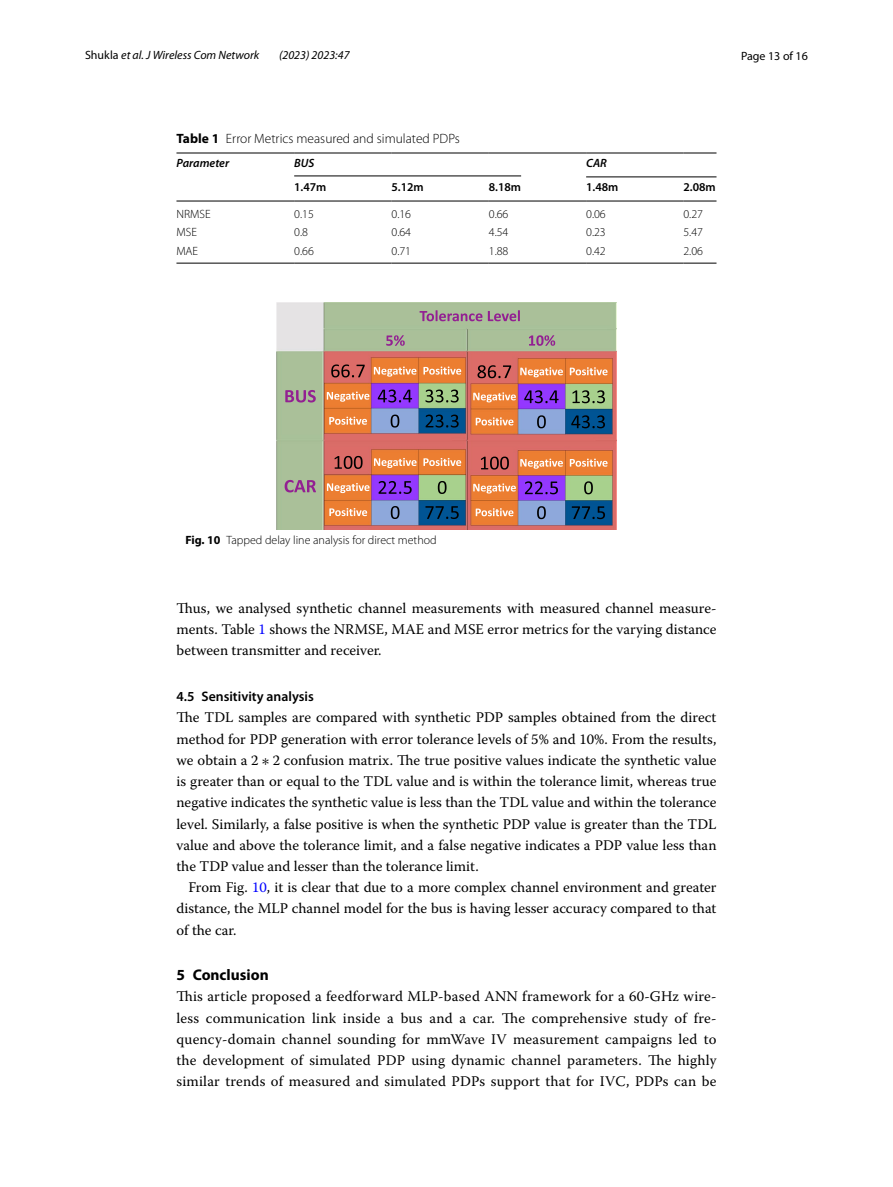
<style>
.page{position:relative;width:893px;height:1187px;background:#fff}
.page>*{position:absolute;margin:0;border:0;box-sizing:border-box;transform-origin:0 0}
.t1{font:700 15.45px "Myriad Pro";color:#000}
.t2{font:14.7px/21.3px "Warnock Pro";color:#000;text-align:justify}
.t3{font:600 13.8px "Myriad Pro";color:#000}
.t4{font:300 13.5px "Myriad Pro";color:#000}
.t5{font:300 12px "Myriad Pro";color:#000}
.t6{font:italic 12px "Myriad Pro";color:#000}
.t7{font:600 12px "Myriad Pro";color:#000}
.t8{font:italic 600 12px "Myriad Pro";color:#000}
.t9{font:12px "Myriad Pro";color:#000}
.s1{font-style:normal}
.s2{font-weight:700}
.s3{color:#00f}
.s4{font-family:"Warnock Pro Regular 3"}
.s5{font-family:"MTSYN4"}
</style>
<div class="page">
<hr style="left:176px;top:153px;width:118px;height:1px;background:#000">
<hr style="left:176px;top:201px;width:118px;height:1px;background:#000">
<hr style="left:294px;top:153px;width:97px;height:1px;background:#000">
<hr style="left:391px;top:153px;width:98px;height:1px;background:#000">
<hr style="left:489px;top:153px;width:97px;height:1px;background:#000">
<hr style="left:586px;top:153px;width:97px;height:1px;background:#000">
<hr style="left:683px;top:153px;width:33px;height:1px;background:#000">
<hr style="left:294px;top:201px;width:97px;height:1px;background:#000">
<hr style="left:391px;top:201px;width:98px;height:1px;background:#000">
<hr style="left:489px;top:201px;width:97px;height:1px;background:#000">
<hr style="left:586px;top:201px;width:97px;height:1px;background:#000">
<hr style="left:683px;top:201px;width:33px;height:1px;background:#000">
<hr style="left:176px;top:263px;width:118px;height:1px;background:#000">
<hr style="left:294px;top:263px;width:97px;height:1px;background:#000">
<hr style="left:391px;top:263px;width:98px;height:1px;background:#000">
<hr style="left:489px;top:263px;width:97px;height:1px;background:#000">
<hr style="left:586px;top:263px;width:97px;height:1px;background:#000">
<hr style="left:683px;top:263px;width:33px;height:1px;background:#000">
<hr style="left:294px;top:176px;width:227px;height:1px;background:#000">
<hr style="left:586px;top:177px;width:130px;height:1px;background:#000">
<img style="left:276px;top:302px;width:341px;height:227px">
<svg style="left:420px;top:310px;width:100px;height:11px"></svg>
<svg style="left:386px;top:335px;width:19px;height:11px"></svg>
<svg style="left:529px;top:335px;width:26px;height:11px"></svg>
<svg style="left:285px;top:390px;width:31px;height:12px"></svg>
<svg style="left:285px;top:480px;width:31px;height:12px"></svg>
<svg style="left:331px;top:364px;width:34px;height:13px"></svg>
<svg style="left:374px;top:366px;width:42px;height:10px"></svg>
<svg style="left:423px;top:366px;width:38px;height:8px"></svg>
<svg style="left:327px;top:391px;width:42px;height:10px"></svg>
<svg style="left:378px;top:389px;width:34px;height:13px"></svg>
<svg style="left:425px;top:389px;width:34px;height:13px"></svg>
<svg style="left:329px;top:416px;width:38px;height:9px"></svg>
<svg style="left:391px;top:414px;width:8px;height:13px"></svg>
<svg style="left:426px;top:414px;width:33px;height:13px"></svg>
<svg style="left:335px;top:456px;width:28px;height:13px"></svg>
<svg style="left:374px;top:458px;width:43px;height:10px"></svg>
<svg style="left:423px;top:458px;width:38px;height:8px"></svg>
<svg style="left:327px;top:483px;width:43px;height:10px"></svg>
<svg style="left:379px;top:481px;width:33px;height:13px"></svg>
<svg style="left:438px;top:481px;width:9px;height:13px"></svg>
<svg style="left:329px;top:508px;width:38px;height:8px"></svg>
<svg style="left:391px;top:506px;width:8px;height:13px"></svg>
<svg style="left:425px;top:506px;width:34px;height:13px"></svg>
<svg style="left:481px;top:456px;width:28px;height:13px"></svg>
<svg style="left:520px;top:458px;width:43px;height:10px"></svg>
<svg style="left:570px;top:458px;width:38px;height:8px"></svg>
<svg style="left:473px;top:483px;width:43px;height:10px"></svg>
<svg style="left:525px;top:481px;width:33px;height:13px"></svg>
<svg style="left:584px;top:481px;width:9px;height:13px"></svg>
<svg style="left:476px;top:508px;width:37px;height:8px"></svg>
<svg style="left:537px;top:506px;width:9px;height:13px"></svg>
<svg style="left:572px;top:506px;width:33px;height:13px"></svg>
<svg style="left:477px;top:365px;width:34px;height:13px"></svg>
<svg style="left:520px;top:367px;width:43px;height:10px"></svg>
<svg style="left:570px;top:367px;width:38px;height:8px"></svg>
<svg style="left:473px;top:392px;width:43px;height:10px"></svg>
<svg style="left:524px;top:390px;width:35px;height:13px"></svg>
<svg style="left:572px;top:390px;width:33px;height:13px"></svg>
<svg style="left:476px;top:417px;width:37px;height:8px"></svg>
<svg style="left:537px;top:415px;width:9px;height:13px"></svg>
<svg style="left:571px;top:415px;width:34px;height:13px"></svg>
<p class="t6" style="left:85px;top:48px;width:176px"><span class="s1">Shukla</span> et al. J Wireless Com Network</p>
<p class="t6" style="left:279px;top:48px;width:72px">(2023) 2023:47</p>
<p class="t9" style="left:741px;top:48px;width:68px">Page 13 of 16</p>
<p class="t4" style="left:176px;top:131px;width:285px"><span class="s2">Table 1</span> Error Metrics measured and simulated PDPs</p>
<p class="t8" style="left:176px;top:156px;width:54px">Parameter</p>
<p class="t8" style="left:294px;top:156px;width:22px">BUS</p>
<p class="t8" style="left:586px;top:156px;width:22px">CAR</p>
<p class="t7" style="left:294px;top:179px;width:34px">1.47m</p>
<p class="t7" style="left:391px;top:179px;width:34px">5.12m</p>
<p class="t7" style="left:489px;top:179px;width:34px">8.18m</p>
<p class="t7" style="left:586px;top:179px;width:34px">1.48m</p>
<p class="t7" style="left:683px;top:179px;width:34px">2.08m</p>
<p class="t5" style="left:176px;top:207px;width:36px">NRMSE</p>
<p class="t5" style="left:294px;top:207px;width:21px">0.15</p>
<p class="t5" style="left:391px;top:207px;width:21px">0.16</p>
<p class="t5" style="left:489px;top:207px;width:21px">0.66</p>
<p class="t5" style="left:586px;top:207px;width:21px">0.06</p>
<p class="t5" style="left:683px;top:207px;width:21px">0.27</p>
<p class="t5" style="left:176px;top:226px;width:22px">MSE</p>
<p class="t5" style="left:294px;top:226px;width:15px">0.8</p>
<p class="t5" style="left:391px;top:226px;width:21px">0.64</p>
<p class="t5" style="left:489px;top:226px;width:21px">4.54</p>
<p class="t5" style="left:586px;top:226px;width:21px">0.23</p>
<p class="t5" style="left:683px;top:226px;width:21px">5.47</p>
<p class="t5" style="left:176px;top:244px;width:23px">MAE</p>
<p class="t5" style="left:294px;top:244px;width:21px">0.66</p>
<p class="t5" style="left:391px;top:244px;width:21px">0.71</p>
<p class="t5" style="left:489px;top:244px;width:21px">1.88</p>
<p class="t5" style="left:586px;top:244px;width:21px">0.42</p>
<p class="t5" style="left:683px;top:244px;width:21px">2.06</p>
<p class="t5" style="left:185px;top:533px;width:253px"><span class="s2">Fig. 10</span> Tapped delay line analysis for direct method</p>
<p class="t2" style="left:176px;top:597px;width:542px">Thus, we analysed synthetic channel measurements with measured channel measure&shy;ments. Table <span class="s3">1</span> shows the NRMSE, MAE and MSE error metrics for the varying distance between transmitter and receiver.</p>
<p class="t3" style="left:176px;top:687px;width:139px">4.5 Sensitivity analysis</p>
<p class="t2" style="left:176px;top:706px;width:542px">The TDL samples are compared with synthetic PDP samples obtained from the direct method for PDP generation with error tolerance levels of 5% and 10%. From the results, we obtain a <span class="s4">2</span> <span class="s5">∗</span> <span class="s4">2</span> confusion matrix. The true positive values indicate the synthetic value is greater than or equal to the TDL value and is within the tolerance limit, whereas true negative indicates the synthetic value is less than the TDL value and within the tolerance level. Similarly, a false positive is when the synthetic PDP value is greater than the TDL value and above the tolerance limit, and a false negative indicates a PDP value less than the TDP value and lesser than the tolerance limit.</p>
<p class="t2" style="left:176px;top:876px;width:542px;text-indent:12px">From Fig. <span class="s3">10</span>, it is clear that due to a more complex channel environment and greater distance, the MLP channel model for the bus is having lesser accuracy compared to that of the car.</p>
<p class="t1" style="left:176px;top:964px;width:94px">5 Conclusion</p>
<p class="t2" style="left:176px;top:985px;width:542px">This article proposed a feedforward MLP-based ANN framework for a 60-GHz wire&shy;less communication link inside a bus and a car. The comprehensive study of fre&shy;quency-domain channel sounding for mmWave IV measurement campaigns led to the development of simulated PDP using dynamic channel parameters. The highly similar trends of measured and simulated PDPs support that for IVC, PDPs can be</p>
</div>
